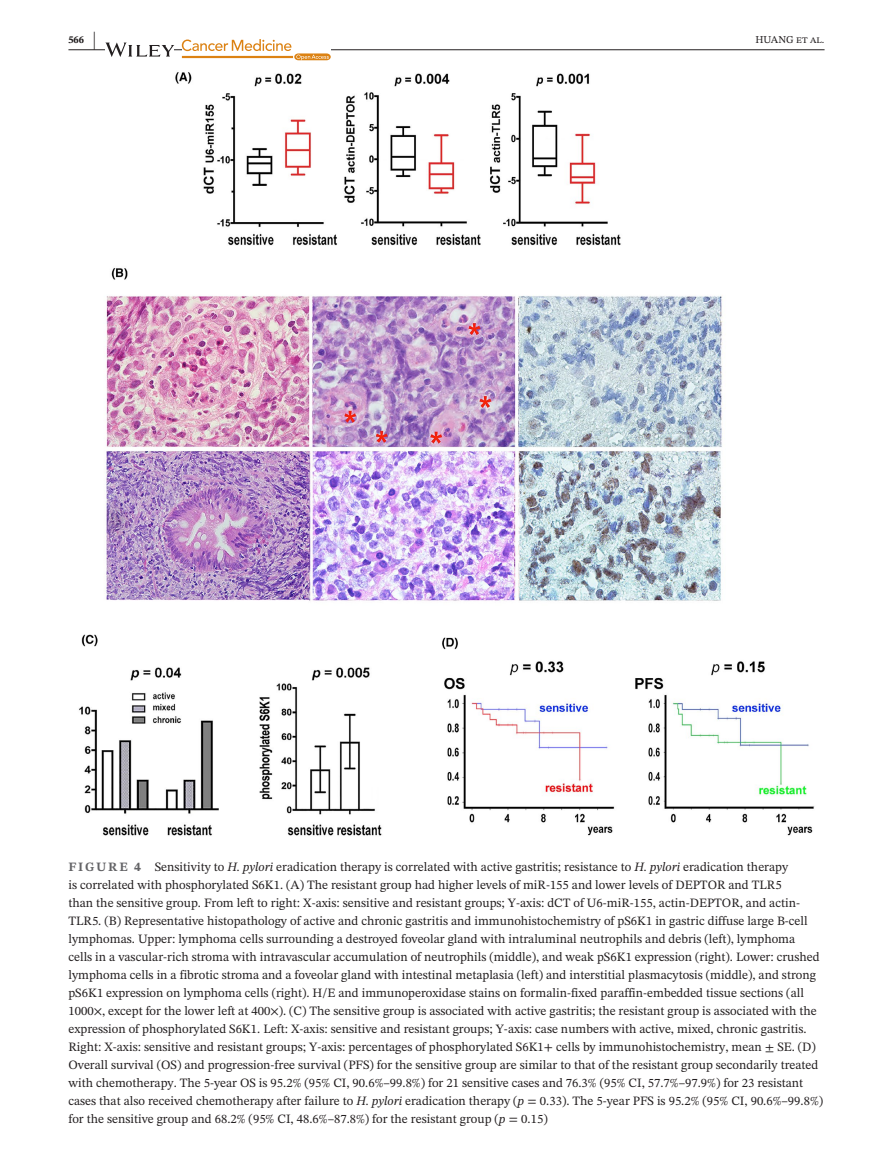
<style>
.page{position:relative;width:893px;height:1174px;background:#fff}
.page>*{position:absolute;margin:0;border:0;box-sizing:border-box;transform-origin:0 0}
.t1{font:12.75px/18px "STIX Two Text";color:#231f20}
.t2{font:10.5px "STIX Two Text";color:#231f20}
.t3{font:700 10.5px "STIX Two Text";color:#231f20}
.s1{font-size:21px}
.s2{font-weight:700;color:#636366}
.s3{font-style:italic}
</style>
<div class="page">
<hr style="left:68px;top:49px;width:756px;height:1px;background:#231f20">
<svg style="left:105px;top:43px;width:69px;height:14px"></svg>
<svg style="left:182px;top:39px;width:149px;height:21px"></svg>
<img style="left:79px;top:72px;width:736px;height:764px">
<p class="t3" style="left:68px;top:32px;width:29px">566 <span class="s1">|</span></p>
<p class="t2" style="left:755px;top:32px;width:71px">HUANG et al.</p>
<p class="t1" style="left:68px;top:857px;width:756px"><span class="s2">FIGURE 4</span> Sensitivity to <span class="s3">H. pylori</span> eradication therapy is correlated with active gastritis; resistance to <span class="s3">H. pylori</span> eradication therapy<br>is correlated with phosphorylated S6K1. (A) The resistant group had higher levels of miR-155 and lower levels of DEPTOR and TLR5<br>than the sensitive group. From left to right: X-axis: sensitive and resistant groups; Y-axis: dCT of U6-miR-155, actin-DEPTOR, and actin-TLR5. (B) Representative histopathology of active and chronic gastritis and immunohistochemistry of pS6K1 in gastric diffuse large B-cell lymphomas. Upper: lymphoma cells surrounding a destroyed foveolar gland with intraluminal neutrophils and debris (left), lymphoma<br>cells in a vascular-rich stroma with intravascular accumulation of neutrophils (middle), and weak pS6K1 expression (right). Lower: crushed lymphoma cells in a fibrotic stroma and a foveolar gland with intestinal metaplasia (left) and interstitial plasmacytosis (middle), and strong pS6K1 expression on lymphoma cells (right). H/E and immunoperoxidase stains on formalin-fixed paraffin-embedded tissue sections (all 1000×, except for the lower left at 400×). (C) The sensitive group is associated with active gastritis; the resistant group is associated with the expression of phosphorylated S6K1. Left: X-axis: sensitive and resistant groups; Y-axis: case numbers with active, mixed, chronic gastritis.<br>Right: X-axis: sensitive and resistant groups; Y-axis: percentages of phosphorylated S6K1+ cells by immunohistochemistry, mean ± SE. (D)<br>Overall survival (OS) and progression-free survival (PFS) for the sensitive group are similar to that of the resistant group secondarily treated with chemotherapy. The 5-year OS is 95.2% (95% CI, 90.6%–99.8%) for 21 sensitive cases and 76.3% (95% CI, 57.7%–97.9%) for 23 resistant cases that also received chemotherapy after failure to <span class="s3">H. pylori</span> eradication therapy (<span class="s3">p</span> = 0.33). The 5-year PFS is 95.2% (95% CI, 90.6%–99.8%) for the sensitive group and 68.2% (95% CI, 48.6%–87.8%) for the resistant group (<span class="s3">p</span> = 0.15)</p>
</div>
